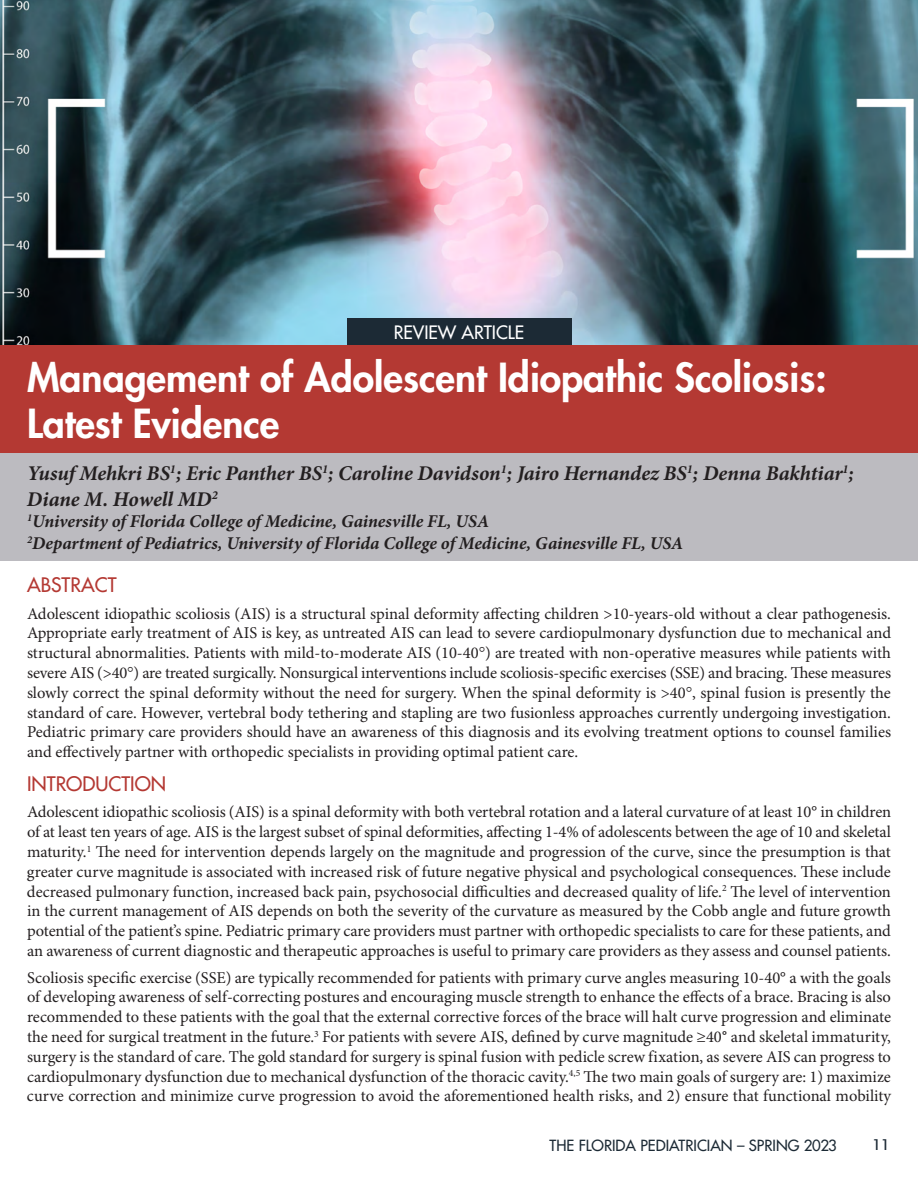
<style>
.page{position:relative;width:918px;height:1188px;background:#fff}
.page>*{position:absolute;margin:0;border:0;box-sizing:border-box;transform-origin:0 0}
.Article_Title{font:800 39px/46.8px "Futura Std";color:#fff}
.t1{font:italic 700 21px/25.2px "Minion Pro";letter-spacing:-.005em;color:#231f20}
.Block_Header{font:500 19.5px "Futura Std";color:#b43933}
.t2{font:italic 700 18px/21.6px "Minion Pro";color:#231f20}
.Article_Title-2{font:500 18px "Futura Std";color:#fff}
.t3{font:16.5px/19.8px "Minion Pro";letter-spacing:-.005em;color:#231f20;text-align:justify}
.t4{font:500 15px "Futura Std";color:#1c2a35}
.t5{font:500 15px "Avant Garde IT Cby BT";color:#1c2a35}
.s1{font-family:"Calibri"}
</style>
<div class="page">
<img style="left:0;top:0;width:918px;height:345px">
<div style="left:347px;top:318px;width:224px;height:27px;background:#1c2a35"></div>
<div style="left:0;top:453px;width:918px;height:108px;background:#bcbbc0"></div>
<div style="left:0;top:345px;width:918px;height:108px;background:#b43933"></div>
<p class="Article_Title-2" style="left:394px;top:321px;width:132px">REVIEW ARTICLE</p>
<p class="Article_Title" style="left:27px;top:354px;width:801px">Management of Adolescent Idiopathic Scoliosis:<br>Latest Evidence</p>
<p class="t1" style="left:27px;top:462px;width:829px">Yusuf Mehkri BS<sup>1</sup>; Eric Panther BS<sup>1</sup>; Caroline Davidson<sup>1</sup>; Jairo Hernandez BS<sup>1</sup>; Denna Bakhtiar<sup>1</sup>;<br>Diane M. Howell MD<sup>2</sup></p>
<p class="t2" style="left:27px;top:511px;width:658px"><sup>1</sup>University of Florida College of Medicine, Gainesville FL, USA<br><sup>2</sup>Department of Pediatrics, University of Florida College of Medicine, Gainesville FL, USA</p>
<p class="Block_Header" style="left:27px;top:573px;width:91px">ABSTRACT</p>
<p class="t3" style="left:27px;top:604px;width:866px">Adolescent idiopathic scoliosis (AIS) is a structural spinal deformity affecting children &gt;10-years-old without a clear pathogenesis.<br>Appropriate early treatment of AIS is key, as untreated AIS can lead to severe cardiopulmonary dysfunction due to mechanical and structural abnormalities. Patients with mild-to-moderate AIS (10-40 ) are treated with non-operative measures while patients with severe AIS (&gt;40 ) are treated surgically. Nonsurgical interventions include scoliosis-specific exercises (SSE) and bracing. These measures slowly correct the spinal deformity without the need for surgery. When the spinal deformity is &gt;40 , spinal fusion is presently the standard of care. However, vertebral body tethering and stapling are two fusionless approaches currently undergoing investigation.<br>Pediatric primary care providers should have an awareness of this diagnosis and its evolving treatment options to counsel families and effectively partner with orthopedic specialists in providing optimal patient care.</p>
<p class="Block_Header" style="left:27px;top:771px;width:141px">INTRODUCTION</p>
<p class="t3" style="left:27px;top:803px;width:866px">Adolescent idiopathic scoliosis (AIS) is a spinal deformity with both vertebral rotation and a lateral curvature of at least 10° in children of at least ten years of age. AIS is the largest subset of spinal deformities, affecting 1-4% of adolescents between the age of 10 and skeletal maturity.<sup>1</sup> The need for intervention depends largely on the magnitude and progression of the curve, since the presumption is that greater curve magnitude is associated with increased risk of future negative physical and psychological consequences. These include decreased pulmonary function, increased back pain, psychosocial difficulties and decreased quality of life.<sup>2</sup> The level of intervention in the current management of AIS depends on both the severity of the curvature as measured by the Cobb angle and future growth potential of the patient’s spine. Pediatric primary care providers must partner with orthopedic specialists to care for these patients, and an awareness of current diagnostic and therapeutic approaches is useful to primary care providers as they assess and counsel patients.</p>
<p class="t3" style="left:27px;top:968px;width:866px">Scoliosis specific exercise (SSE) are typically recommended for patients with primary curve angles measuring 10-40° a with the goals of developing awareness of self-correcting postures and encouraging muscle strength to enhance the effects of a brace. Bracing is also recommended to these patients with the goal that the external corrective forces of the brace will halt curve progression and eliminate the need for surgical treatment in the future.<sup>3</sup> For patients with severe AIS, defined by curve magnitude ≥40<span class="s1">°</span> and skeletal immaturity, surgery is the standard of care. The gold standard for surgery is spinal fusion with pedicle screw fixation, as severe AIS can progress to cardiopulmonary dysfunction due to mechanical dysfunction of the thoracic cavity.<sup>4,5</sup> The two main goals of surgery are: 1) maximize curve correction and minimize curve progression to avoid the aforementioned health risks, and 2) ensure that functional mobility</p>
<p class="t4" style="left:550px;top:1136px;width:289px">THE FLORIDA PEDIATRICIAN – SPRING 2023</p>
<p class="t5" style="left:873px;top:1136px;width:19px">11</p>
</div>
